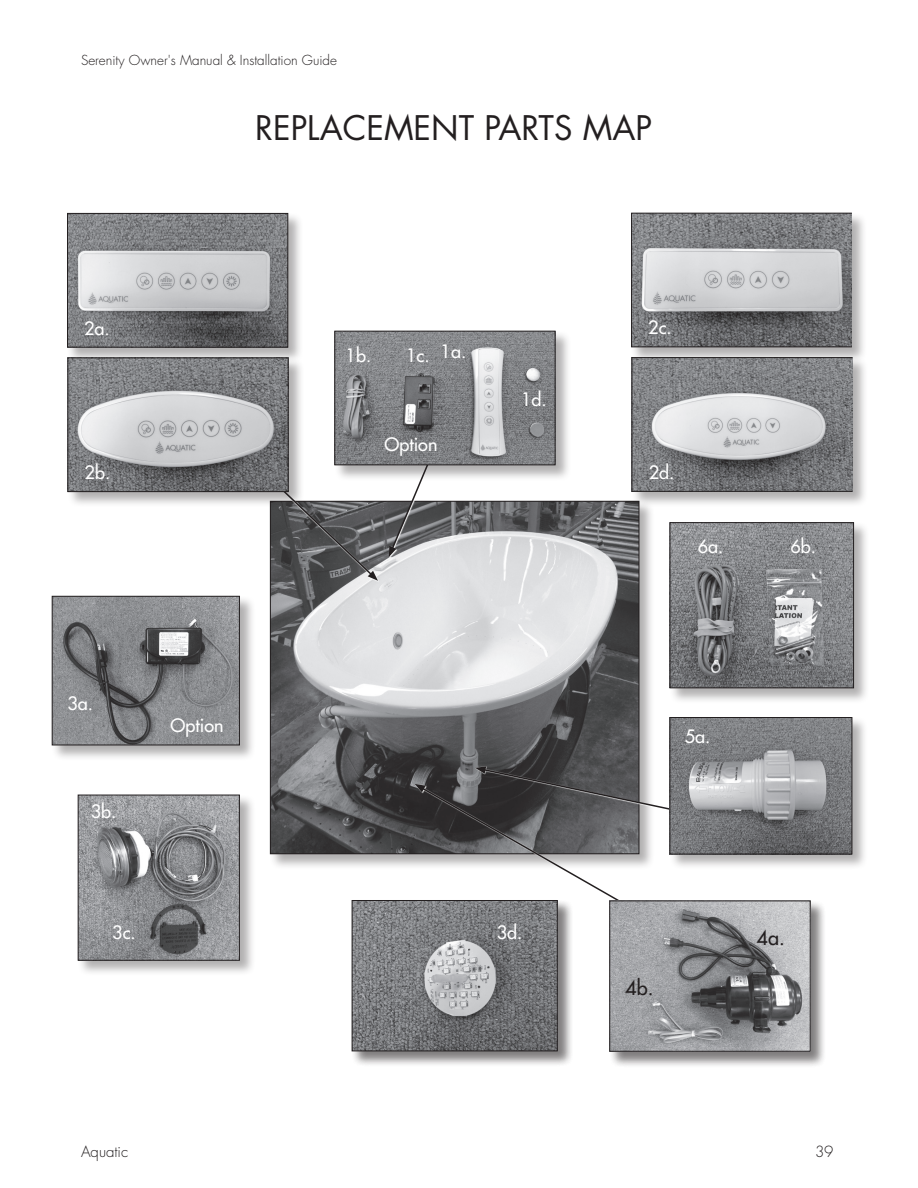
<style>
.page{position:relative;width:918px;height:1188px;background:#fff}
.page>*{position:absolute;margin:0;border:0;box-sizing:border-box;transform-origin:0 0}
.Headline1{font:33px "Futura Std";color:#231f20}
.t1{font:500 19.8px "Futura Std";color:#231f20}
.t2{font:500 18px "Futura Std";color:#fff}
.t3{font:300 15px "Futura Std";color:#231f20}
.t4{font:300 13.5px "Futura Std";color:#231f20}
</style>
<div class="page">
<div style="left:351px;top:900px;width:223px;height:167px;background:#231f20;opacity:.35"></div>
<img style="left:354px;top:902px;width:202px;height:147px">
<div style="left:352px;top:900px;width:206px;height:151px;border:1px solid #231f20"></div>
<div style="left:269px;top:500px;width:386px;height:370px;background:#231f20;opacity:.35"></div>
<img style="left:272px;top:503px;width:365px;height:349px">
<div style="left:669px;top:522px;width:201px;height:182px;background:#231f20;opacity:.35"></div>
<img style="left:672px;top:524px;width:180px;height:162px">
<div style="left:670px;top:522px;width:184px;height:166px;border:1px solid #231f20"></div>
<div style="left:51px;top:595px;width:204px;height:166px;background:#231f20;opacity:.35"></div>
<img style="left:54px;top:598px;width:184px;height:145px">
<div style="left:52px;top:596px;width:188px;height:149px;border:1px solid #231f20"></div>
<div style="left:77px;top:794px;width:178px;height:183px;background:#231f20;opacity:.35"></div>
<img style="left:80px;top:797px;width:158px;height:162px">
<div style="left:78px;top:795px;width:162px;height:166px;border:1px solid #231f20"></div>
<svg style="left:269px;top:500px;width:109px;height:81px;background:#5c5c5e"></svg>
<div style="left:67px;top:212px;width:237px;height:152px;background:#231f20;opacity:.35"></div>
<img style="left:69px;top:215px;width:217px;height:131px">
<div style="left:67px;top:213px;width:221px;height:135px;border:1px solid #231f20"></div>
<svg style="left:389px;top:481px;width:47px;height:76px"></svg>
<div style="left:334px;top:330px;width:237px;height:151px;background:#231f20;opacity:.35"></div>
<img style="left:336px;top:333px;width:217px;height:130px">
<div style="left:334px;top:331px;width:221px;height:134px;border:1px solid #231f20"></div>
<div style="left:669px;top:717px;width:199px;height:153px;background:#231f20;opacity:.35"></div>
<img style="left:672px;top:719px;width:178px;height:133px">
<div style="left:670px;top:717px;width:182px;height:137px;border:1px solid #231f20"></div>
<svg style="left:415px;top:766px;width:271px;height:147px"></svg>
<div style="left:609px;top:900px;width:217px;height:167px;background:#231f20;opacity:.35"></div>
<img style="left:611px;top:902px;width:198px;height:148px">
<div style="left:609px;top:900px;width:202px;height:152px;border:1px solid #231f20"></div>
<div style="left:67px;top:357px;width:237px;height:151px;background:#231f20;opacity:.35"></div>
<img style="left:70px;top:360px;width:217px;height:130px">
<div style="left:68px;top:358px;width:221px;height:134px;border:1px solid #231f20"></div>
<div style="left:631px;top:212px;width:237px;height:151px;background:#231f20;opacity:.35"></div>
<img style="left:633px;top:215px;width:217px;height:130px">
<div style="left:631px;top:213px;width:221px;height:134px;border:1px solid #231f20"></div>
<div style="left:631px;top:357px;width:237px;height:151px;background:#231f20;opacity:.35"></div>
<img style="left:634px;top:359px;width:217px;height:131px">
<div style="left:632px;top:357px;width:221px;height:135px;border:1px solid #231f20"></div>
<p class="t4" style="left:81px;top:52px;width:258px">Serenity Owner's Manual &amp; Installation Guide</p>
<p class="Headline1" style="left:255px;top:106px;width:398px">REPLACEMENT PARTS MAP</p>
<p class="t2" style="left:84px;top:317px;width:27px">2a.</p>
<p class="t2" style="left:85px;top:461px;width:27px">2b.</p>
<p class="t2" style="left:68px;top:692px;width:27px">3a.</p>
<p class="t2" style="left:91px;top:800px;width:27px">3b.</p>
<p class="t2" style="left:171px;top:714px;width:54px">Option</p>
<p class="t2" style="left:112px;top:921px;width:25px">3c.</p>
<p class="t2" style="left:346px;top:344px;width:27px">1b.</p>
<p class="t2" style="left:406px;top:344px;width:25px">1c.</p>
<p class="t2" style="left:441px;top:340px;width:27px">1a.</p>
<p class="t2" style="left:384px;top:433px;width:54px">Option</p>
<p class="t2" style="left:521px;top:388px;width:27px">1d.</p>
<p class="t2" style="left:648px;top:316px;width:25px">2c.</p>
<p class="t2" style="left:649px;top:461px;width:27px">2d.</p>
<p class="t2" style="left:698px;top:535px;width:27px">6a.</p>
<p class="t2" style="left:791px;top:535px;width:27px">6b.</p>
<p class="t2" style="left:685px;top:725px;width:27px">5a.</p>
<p class="t2" style="left:497px;top:921px;width:27px">3d.</p>
<p class="t1" style="left:757px;top:926px;width:30px">4a.</p>
<p class="t1" style="left:625px;top:975px;width:30px">4b.</p>
<p class="t3" style="left:81px;top:1142px;width:49px">Aquatic</p>
<p class="t3" style="left:815px;top:1142px;width:20px">39</p>
</div>
